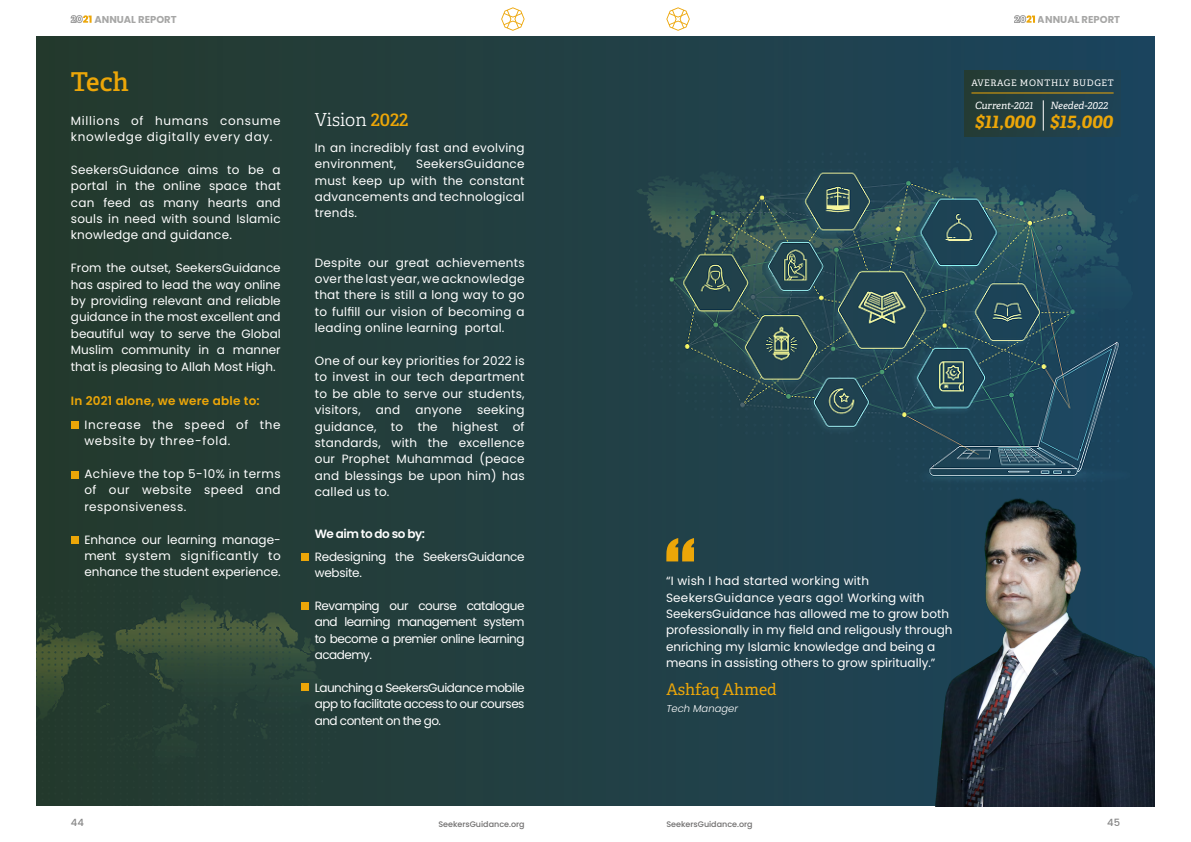
<style>
.page{position:relative;width:1191px;height:842px;background:#fff}
.page>*{position:absolute;margin:0;border:0;box-sizing:border-box;transform-origin:0 0}
.t1{font:600 26px "Adelle";color:#eca608}
.t2{font:italic 700 18px "Adelle";color:#eca608}
.t3{font:300 18px "Adelle";color:#fff}
.t4{font:16px "Adelle";color:#eca608}
.t5{font:12px/16.4px "Poppins";letter-spacing:.02em;color:#fff;text-align:justify}
.t6{font:12px/16.4px "Poppins";color:#fff}
.t7{font:12px/16.4px "Poppins";letter-spacing:.06em;color:#fff}
.t8{font:12px/16.4px "Poppins";letter-spacing:-.02em;color:#fff}
.t9{font:600 12px "Poppins";letter-spacing:.02em;color:#eca608}
.t10{font:600 12px "Poppins";letter-spacing:-.04em;color:#fff}
.t11{font:700 10px "Poppins";color:#9d9d9c}
.t12{font:italic 10px "Adelle";color:#fff}
.t13{font:italic 300 10px "Poppins";color:#fff}
.t14{font:500 10px "Poppins";color:#878787}
.t15{font:9px "Adelle";letter-spacing:.06em;color:#fff}
.t16{font:500 8px "Poppins";color:#706f6f}
.s1{font-weight:600;color:#eca608}
</style>
<div class="page">
<svg style="left:71px;top:15px;width:21px;height:8px"></svg>
<svg style="left:1014px;top:15px;width:21px;height:8px"></svg>
<svg style="left:501px;top:7px;width:23px;height:24px"></svg>
<svg style="left:666px;top:7px;width:24px;height:24px"></svg>
<img style="left:36px;top:36px;width:1119px;height:770px">
<svg style="left:71px;top:421px;width:7px;height:8px"></svg>
<svg style="left:71px;top:536px;width:7px;height:8px"></svg>
<svg style="left:71px;top:471px;width:7px;height:8px"></svg>
<svg style="left:301px;top:602px;width:8px;height:7px"></svg>
<svg style="left:301px;top:683px;width:8px;height:8px"></svg>
<svg style="left:301px;top:553px;width:8px;height:7px"></svg>
<img style="left:906px;top:486px;width:249px;height:320px">
<svg style="left:666px;top:538px;width:28px;height:23px"></svg>
<svg style="left:965px;top:71px;width:155px;height:66px"></svg>
<hr style="left:971px;top:93px;width:142px;height:1px;background:#eca608">
<hr style="left:1043px;top:100px;width:1px;height:31px;background:#fff">
<p class="t11" style="left:94px;top:14px;width:84px">ANNUAL REPORT</p>
<p class="t11" style="left:1038px;top:14px;width:84px">ANNUAL REPORT</p>
<h1 class="t1" style="left:71px;top:65px;width:59px">Tech</h1>
<p class="t7" style="left:71px;top:112px;width:211px">Millions of humans consume</p>
<h2 class="t3" style="left:315px;top:108px;width:95px">Vision <span class="s1">2022</span></h2>
<p class="t7" style="left:71px;top:129px;width:203px">knowledge digitally every day.</p>
<p class="t5" style="left:71px;top:161px;width:211px">SeekersGuidance aims to be a portal in the online space that can feed as many hearts and souls in need with sound Islamic knowledge and guidance.</p>
<p class="t5" style="left:71px;top:260px;width:211px">From the outset, SeekersGuidance has aspired to lead the way online by providing relevant and reliable guidance in the most excellent and beautiful way to serve the Global Muslim community in a manner that is pleasing to Allah Most High.</p>
<p class="t5" style="left:315px;top:139px;width:211px">In an incredibly fast and evolving environment,</p>
<p class="t5" style="left:315px;top:156px;width:211px;text-indent:102px">SeekersGuidance must keep up with the constant advancements and technological trends.</p>
<p class="t5" style="left:315px;top:254px;width:211px">Despite our great achievements over the last year, we acknowledge that there is still a long way to go to fulfill our vision of becoming a leading online learning portal.</p>
<p class="t5" style="left:315px;top:353px;width:211px">One of our key priorities for 2022 is to invest in our tech department to be able to serve our students, visitors,</p>
<p class="t9" style="left:71px;top:393px;width:190px">In 2021 alone, we were able to:</p>
<p class="t5" style="left:315px;top:402px;width:211px;text-indent:162px">seeking guidance, to the highest of standards, with the excellence our Prophet Muhammad (peace and blessings be upon him) has called us to.</p>
<p class="t5" style="left:376px;top:402px;width:26px">and</p>
<p class="t5" style="left:415px;top:402px;width:48px">anyone</p>
<p class="t7" style="left:84px;top:416px;width:198px">Increase the speed of the website by three-fold.</p>
<p class="t5" style="left:84px;top:466px;width:198px">Achieve the top 5-10% in terms of our website speed and responsiveness.</p>
<p class="t5" style="left:84px;top:531px;width:198px">Enhance our learning manage&shy;ment system significantly to enhance the student experience.</p>
<p class="t10" style="left:315px;top:527px;width:112px">We aim to do so by:</p>
<p class="t8" style="left:315px;top:548px;width:211px">Redesigning the SeekersGuidance website.</p>
<p class="t5" style="left:315px;top:597px;width:211px">Revamping our course catalogue and learning management system to become a premier online learning academy.</p>
<p class="t5" style="left:315px;top:679px;width:211px">Launching a SeekersGuidance mobile app to facilitate access to our courses and content on the go.</p>
<p class="t15" style="left:971px;top:77px;width:144px">AVERAGE MONTHLY BUDGET</p>
<p class="t12" style="left:975px;top:99px;width:60px">Current-2021</p>
<p class="t12" style="left:1050px;top:99px;width:59px">Needed-2022</p>
<h2 class="t2" style="left:1050px;top:110px;width:64px">$15,000</h2>
<h2 class="t2" style="left:975px;top:110px;width:62px">$11,000</h2>
<p class="t6" style="left:666px;top:573px;width:288px">“I wish I had started working with SeekersGuidance years ago! Working with SeekersGuidance has allowed me to grow both professionally in my field and religously through enriching my Islamic knowledge and being a means in assisting others to grow spiritually.”</p>
<h3 class="t4" style="left:666px;top:680px;width:112px">Ashfaq Ahmed</h3>
<p class="t13" style="left:666px;top:702px;width:73px">Tech Manager</p>
<p class="t14" style="left:71px;top:816px;width:14px">44</p>
<p class="t16" style="left:438px;top:820px;width:88px">SeekersGuidance.org</p>
<p class="t16" style="left:666px;top:820px;width:88px">SeekersGuidance.org</p>
<p class="t14" style="left:1107px;top:816px;width:14px">45</p>
</div>
